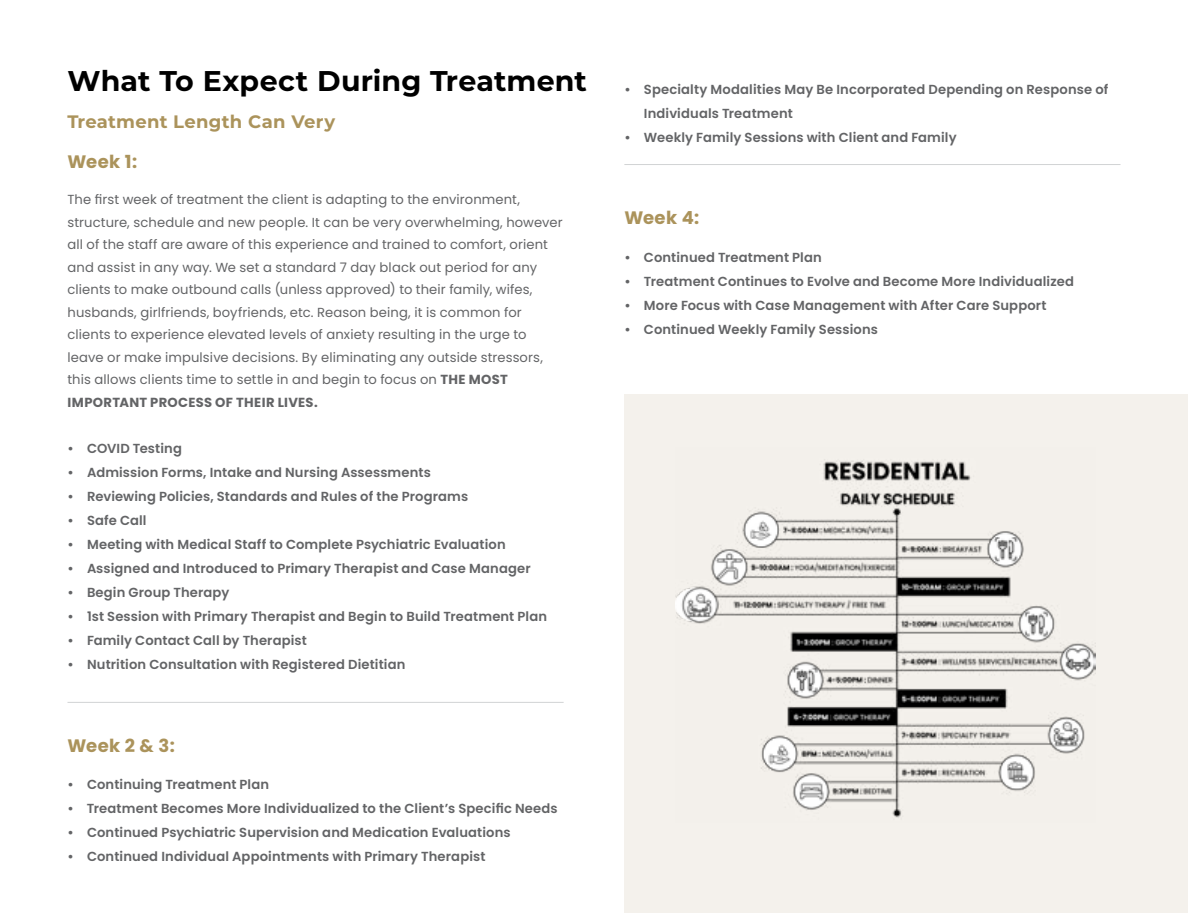
<style>
.page{position:relative;width:1188px;height:918px;background:#fff}
.page>*{position:absolute;margin:0;border:0;box-sizing:border-box;transform-origin:0 0}
.t1{font:700 28.5px "Montserrat";letter-spacing:.005em;color:#000}
.t2{font:700 18px "Montserrat";letter-spacing:.01em;color:#ab935b}
.t3{font:700 18px "Poppins";letter-spacing:.02em;color:#ab935b}
.t4{font:600 13.2px/24px "Poppins";letter-spacing:.01em;color:#636466}
.t5{font:13.2px/22.5px "Poppins";letter-spacing:.01em;color:#636466}
.s1{font-weight:700}
</style>
<div class="page">
<div style="left:624px;top:394px;width:564px;height:519px;background:#f4f1ec"></div>
<hr style="left:68px;top:702px;width:496px;height:1px;background:#d1d3d4">
<hr style="left:624px;top:164px;width:496px;height:1px;background:#d1d3d4">
<img style="left:676px;top:459px;width:419px;height:359px">
<h1 class="t1" style="left:68px;top:61px;width:521px">What To Expect During Treatment</h1>
<h2 class="t2" style="left:67px;top:108px;width:269px">Treatment Length Can Very</h2>
<h2 class="t3" style="left:68px;top:152px;width:71px">Week 1:</h2>
<p class="t5" style="left:68px;top:189px;width:497px">The first week of treatment the client is adapting to the environment, structure, schedule and new people. It can be very overwhelming, however all of the staff are aware of this experience and trained to comfort, orient and assist in any way. We set a standard 7 day black out period for any clients to make outbound calls (unless approved) to their family, wifes, husbands, girlfriends, boyfriends, etc. Reason being, it is common for clients to experience elevated levels of anxiety resulting in the urge to leave or make impulsive decisions. By eliminating any outside stressors, this allows clients time to settle in and begin to focus on <span class="s1">THE MOST IMPORTANT PROCESS OF THEIR LIVES.</span></p>
<p class="t4" style="left:68px;top:437px;width:116px">• COVID Testing</p>
<p class="t4" style="left:68px;top:461px;width:365px">• Admission Forms, Intake and Nursing Assessments</p>
<p class="t4" style="left:68px;top:485px;width:402px">• Reviewing Policies, Standards and Rules of the Programs</p>
<p class="t4" style="left:68px;top:509px;width:81px">• Safe Call</p>
<p class="t4" style="left:68px;top:533px;width:440px">• Meeting with Medical Staff to Complete Psychiatric Evaluation</p>
<p class="t4" style="left:68px;top:557px;width:465px">• Assigned and Introduced to Primary Therapist and Case Manager</p>
<p class="t4" style="left:68px;top:581px;width:163px">• Begin Group Therapy</p>
<p class="t4" style="left:68px;top:605px;width:481px">• 1st Session with Primary Therapist and Begin to Build Treatment Plan</p>
<p class="t4" style="left:68px;top:629px;width:241px">• Family Contact Call by Therapist</p>
<p class="t4" style="left:68px;top:653px;width:339px">• Nutrition Consultation with Registered Dietitian</p>
<h2 class="t3" style="left:68px;top:735px;width:109px">Week 2 &amp; 3:</h2>
<p class="t4" style="left:68px;top:773px;width:203px">• Continuing Treatment Plan</p>
<p class="t4" style="left:68px;top:797px;width:492px">• Treatment Becomes More Individualized to the Client’s Specific Needs</p>
<p class="t4" style="left:68px;top:821px;width:445px">• Continued Psychiatric Supervision and Medication Evaluations</p>
<p class="t4" style="left:68px;top:845px;width:419px">• Continued Individual Appointments with Primary Therapist</p>
<p class="t4" style="left:644px;top:77px;width:466px;text-indent:-20px">• Specialty Modalities May Be Incorporated Depending on Response of<br>Individuals Treatment</p>
<p class="t4" style="left:624px;top:125px;width:334px">• Weekly Family Sessions with Client and Family</p>
<h2 class="t3" style="left:624px;top:208px;width:76px">Week 4:</h2>
<p class="t4" style="left:624px;top:245px;width:199px">• Continued Treatment Plan</p>
<p class="t4" style="left:624px;top:269px;width:451px">• Treatment Continues to Evolve and Become More Individualized</p>
<p class="t4" style="left:624px;top:293px;width:424px">• More Focus with Case Management with After Care Support</p>
<p class="t4" style="left:624px;top:317px;width:255px">• Continued Weekly Family Sessions</p>
</div>
